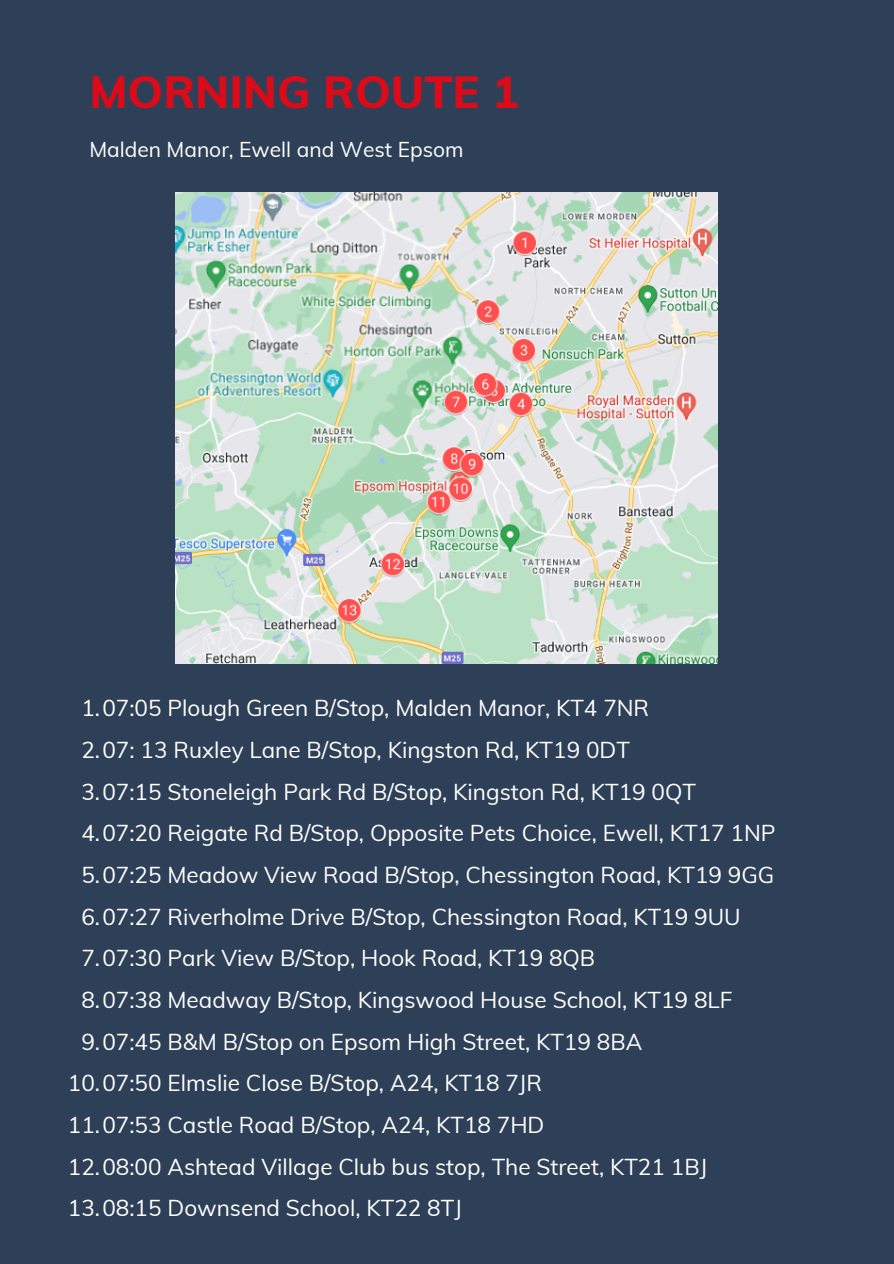
<style>
.page{position:relative;width:894px;height:1264px;background:#fff}
.page>*{position:absolute;margin:0;border:0;box-sizing:border-box;transform-origin:0 0}
.t1{font:800 45px "Muli";color:#dc0b19}
.t2{font:22.5px "Muli";color:#fff}
.t3{font:21px "Muli";color:#fff}
</style>
<div class="page">
<div style="left:0;top:0;width:893px;height:1263px;background:#2e4057"></div>
<img style="left:176px;top:193px;width:541px;height:470px">
<p class="t1" style="left:89px;top:63px;width:431px">MORNING ROUTE 1</p>
<p class="t3" style="left:89px;top:136px;width:375px">Malden Manor, Ewell and West Epsom</p>
<p class="t2" style="left:81px;top:693px;width:569px">1.07:05 Plough Green B/Stop, Malden Manor, KT4 7NR</p>
<p class="t2" style="left:81px;top:735px;width:550px">2.07: 13 Ruxley Lane B/Stop, Kingston Rd, KT19 0DT</p>
<p class="t2" style="left:81px;top:777px;width:616px">3.07:15 Stoneleigh Park Rd B/Stop, Kingston Rd, KT19 0QT</p>
<p class="t2" style="left:81px;top:818px;width:695px">4.07:20 Reigate Rd B/Stop, Opposite Pets Choice, Ewell, KT17 1NP</p>
<p class="t2" style="left:81px;top:860px;width:694px">5.07:25 Meadow View Road B/Stop, Chessington Road, KT19 9GG</p>
<p class="t2" style="left:81px;top:902px;width:660px">6.07:27 Riverholme Drive B/Stop, Chessington Road, KT19 9UU</p>
<p class="t2" style="left:81px;top:943px;width:515px">7.07:30 Park View B/Stop, Hook Road, KT19 8QB</p>
<p class="t2" style="left:81px;top:985px;width:652px">8.07:38 Meadway B/Stop, Kingswood House School, KT19 8LF</p>
<p class="t2" style="left:81px;top:1026px;width:562px">9.07:45 B&amp;M B/Stop on Epsom High Street, KT19 8BA</p>
<p class="t2" style="left:68px;top:1068px;width:475px">10.07:50 Elmslie Close B/Stop, A24, KT18 7JR</p>
<p class="t2" style="left:68px;top:1110px;width:478px">11.07:53 Castle Road B/Stop, A24, KT18 7HD</p>
<p class="t2" style="left:68px;top:1151px;width:640px">12.08:00 Ashtead Village Club bus stop, The Street, KT21 1BJ</p>
<p class="t2" style="left:68px;top:1193px;width:395px">13.08:15 Downsend School, KT22 8TJ</p>
</div>
